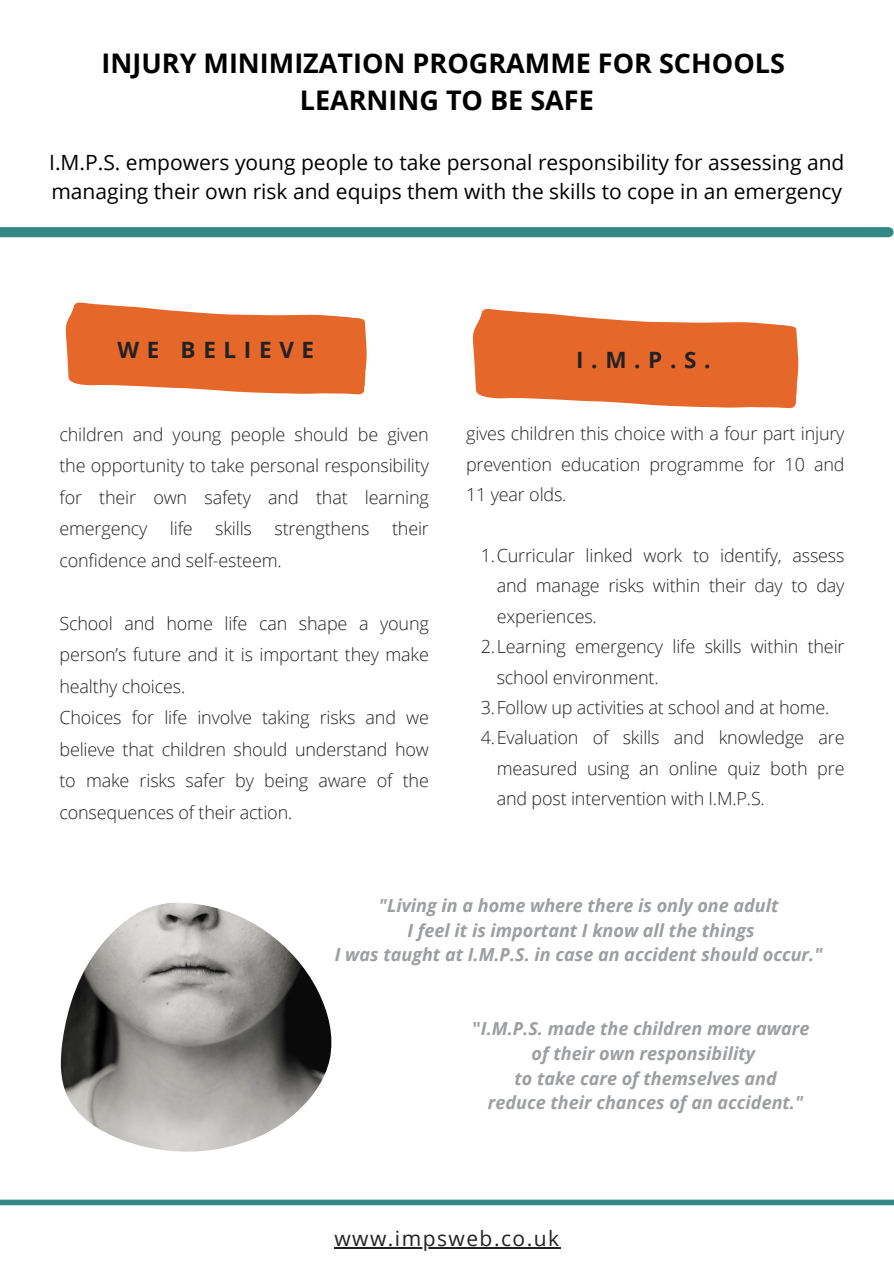
<style>
.page{position:relative;width:894px;height:1264px;background:#fff}
.page>*{position:absolute;margin:0;border:0;box-sizing:border-box;transform-origin:0 0}
.t1{font:700 27px/37.2px "Open Sans";color:#000;text-align:center}
.t2{font:700 22.5px "Open Sans";letter-spacing:.34em;color:#222}
.t3{font:21px/29.2px "Open Sans";color:#000}
.t4{font:21px "Open Sans";letter-spacing:.07em;color:#222}
.t5{font:300 18px/31.5px "Open Sans";letter-spacing:-.01em;color:#222;text-align:justify}
.t6{font:italic 700 18px/24.8px "Open Sans";color:#9c9ea1;text-align:center}
.s1{font-style:normal}
</style>
<div class="page">
<img style="left:61px;top:902px;width:270px;height:249px">
<div style="left:0;top:227px;width:888px;height:10px;background:#328885"></div>
<svg style="left:65px;top:302px;width:302px;height:93px"></svg>
<svg style="left:472px;top:308px;width:327px;height:101px;fill:#e6672a"></svg>
<div style="left:0;top:1199px;width:893px;height:6px;background:#328885"></div>
<hr style="left:334px;top:1247px;width:226px;height:1px;background:#222">
<p class="t1" style="left:102px;top:44px;width:684px">INJURY MINIMIZATION PROGRAMME FOR SCHOOLS<br>LEARNING TO BE SAFE</p>
<h4 class="t3" style="left:49px;top:147px;width:796px">I.M.P.S. empowers young people to take personal responsibility for assessing and managing their own risk and equips them with the skills to cope in an emergency</h4>
<h2 class="t2" style="left:117px;top:334px;width:198px">WE BELIEVE</h2>
<h5 class="t5" style="left:59px;top:418px;width:371px">children and young people should be given the opportunity to take personal responsibility for their own safety and that learning emergency life skills strengthens their confidence and self-esteem.</h5>
<p class="t5" style="left:59px;top:607px;width:371px;text-align:left">School and home life can shape a young person’s future and it is important they make healthy choices.<br>Choices for life involve taking risks and we believe that children should understand how to make risks safer by being aware of the consequences of their action.</p>
<p class="t2" style="left:576px;top:344px;width:136px">I.M.P.S.</p>
<h3 class="t5" style="left:466px;top:418px;width:380px;line-height:30.3px">gives children this choice with a four part injury prevention education programme for 10 and 11 year olds.</h3>
<p class="t5" style="left:496px;top:540px;width:349px;line-height:30.3px;text-indent:-16px">1.Curricular linked work to identify, assess and manage risks within their day to day experiences.</p>
<p class="t5" style="left:496px;top:631px;width:349px;line-height:30.3px;text-indent:-16px">2.Learning emergency life skills within their school environment.</p>
<h2 class="t5" style="left:480px;top:691px;width:350px">3.Follow up activities at school and at home.</h2>
<h5 class="t5" style="left:496px;top:722px;width:349px;line-height:30.3px;text-indent:-16px">4.Evaluation of skills and knowledge are measured using an online quiz both pre and post intervention with I.M.P.S.</h5>
<p class="t6" style="left:335px;top:892px;width:489px">"Living in a home where there is only one adult<br>I feel it is important I know all the things<br>I was taught at I.M.P.S. in case an accident should occur."</p>
<p class="t6" style="left:472px;top:1015px;width:338px"><span class="s1">"</span>I.M.P.S. made the children more aware of their own responsibility<br>to take care of themselves and<br>reduce their chances of an accident."</p>
<p class="t4" style="left:334px;top:1223px;width:226px">www.impsweb.co.uk</p>
</div>
